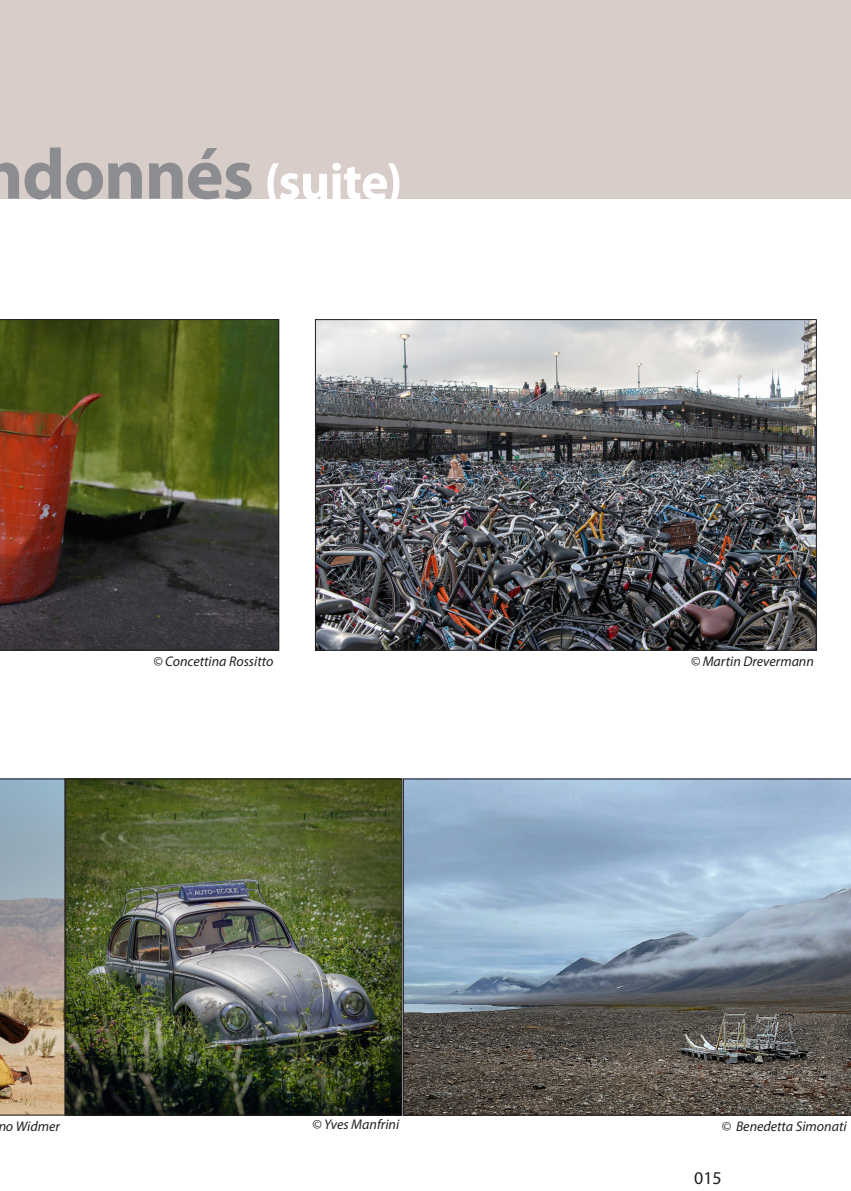
<style>
.page{position:relative;width:851px;height:1191px;background:#fff}
.page>*{position:absolute;margin:0;border:0;box-sizing:border-box;transform-origin:0 0}
.t1{font:700 72px "Myriad Pro";letter-spacing:-.02em;color:#8b8d90}
.t2{font:18px "Myriad Pro";color:#231f20}
.t3{font:italic 14px "Myriad Pro";color:#231f20}
.s1{font-size:52px;color:#fff}
</style>
<div class="page">
<div style="left:0;top:0;width:850px;height:198px;background:#d8cdc8"></div>
<img style="left:67px;top:779px;width:336px;height:336px">
<svg style="left:403px;top:778px;width:447px;height:337px;background:#808e9b"></svg>
<svg style="left:0;top:778px;width:65px;height:337px;background:#a39f98"></svg>
<img style="left:317px;top:321px;width:497px;height:327px">
<div style="left:65px;top:778px;width:337px;height:337px;border:1px solid #231f20"></div>
<svg style="left:0;top:319px;width:279px;height:331px;background:#4a4424"></svg>
<p class="t1" style="left:-19px;top:127px;width:422px">ndonnés <span class="s1">(suite)</span></p>
<p class="t3" style="left:153px;top:653px;width:122px">© Concettina Rossitto</p>
<p class="t3" style="left:690px;top:653px;width:125px">© Martin Drevermann</p>
<p class="t3" style="left:312px;top:1115px;width:89px">© Yves Manfrini</p>
<p class="t3" style="left:-2px;top:1117px;width:63px">no Widmer</p>
<p class="t3" style="left:721px;top:1117px;width:127px">© Benedetta Simonati</p>
<p class="t2" style="left:694px;top:1167px;width:29px">015</p>
</div>
